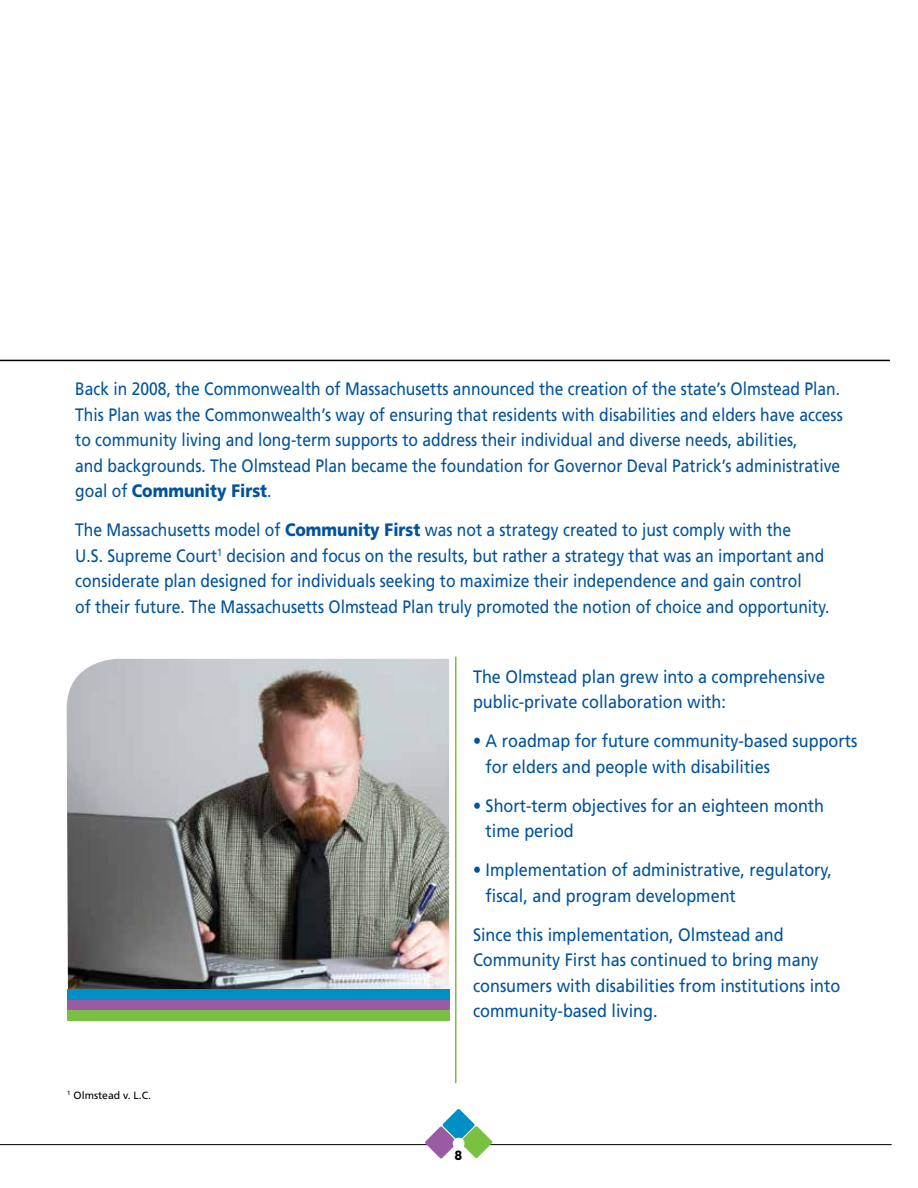
<style>
.page{position:relative;width:918px;height:1188px;background:#fff}
.page>*{position:absolute;margin:0;border:0;box-sizing:border-box;transform-origin:0 0}
.t1{font:18px/25.5px "Frutiger";color:#00539b;scale:.87 1}
.t2{font:18px/25.5px "Frutiger";color:#00539b;scale:.9 1}
.t3{font:900 13.5px "Helvetica Neue";color:#000;scale:.8 1}
.t4{font:10.5px "Frutiger";color:#000}
.s1{font-weight:900}
</style>
<div class="page">
<hr style="left:0;top:1144px;width:892px;height:1px;background:#000">
<svg style="left:424px;top:1109px;width:69px;height:50px"></svg>
<div style="left:453px;top:1138px;width:12px;height:11px;background:#fff;border-radius:50%"></div>
<hr style="left:455px;top:657px;width:2px;height:426px;background:#7ac143">
<hr style="left:0;top:360px;width:890px;height:1px;background:#000">
<img style="left:67px;top:659px;width:382px;height:330px">
<div style="left:67px;top:1000px;width:382px;height:11px;background:#9b5ba4"></div>
<div style="left:67px;top:989px;width:382px;height:11px;background:#008fc5"></div>
<div style="left:67px;top:1010px;width:382px;height:11px;background:#7ac143"></div>
<p class="t1" style="left:75px;top:376px;width:884px">Back in 2008, the Commonwealth of Massachusetts announced the creation of the state’s Olmstead Plan.<br>This Plan was the Commonwealth’s way of ensuring that residents with disabilities and elders have access to community living and long-term supports to address their individual and diverse needs, abilities,<br>and backgrounds. The Olmstead Plan became the foundation for Governor Deval Patrick’s administrative goal of <span class="s1">Community First</span>.</p>
<p class="t1" style="left:75px;top:517px;width:868px">The Massachusetts model of <span class="s1">Community First</span> was not a strategy created to just comply with the<br>U.S. Supreme Court<sup>1</sup> decision and focus on the results, but rather a strategy that was an important and considerate plan designed for individuals seeking to maximize their independence and gain control<br>of their future. The Massachusetts Olmstead Plan truly promoted the notion of choice and opportunity.</p>
<p class="t4" style="left:67px;top:1089px;width:85px"><sup>1</sup> Olmstead v. L.C.</p>
<p class="t2" style="left:473px;top:663px;width:393px">The Olmstead plan grew into a comprehensive public-private collaboration with:</p>
<p class="t2" style="left:486px;top:728px;width:415px;text-indent:-13px">• A roadmap for future community-based supports for elders and people with disabilities</p>
<p class="t2" style="left:486px;top:792px;width:378px;text-indent:-13px">• Short-term objectives for an eighteen month time period</p>
<p class="t2" style="left:486px;top:857px;width:386px;text-indent:-13px">• Implementation of administrative, regulatory, fiscal, and program development</p>
<p class="t2" style="left:473px;top:921px;width:410px">Since this implementation, Olmstead and Community First has continued to bring many consumers with disabilities from institutions into community-based living.</p>
<p class="t3" style="left:455px;top:1147px;width:11px">8</p>
</div>
